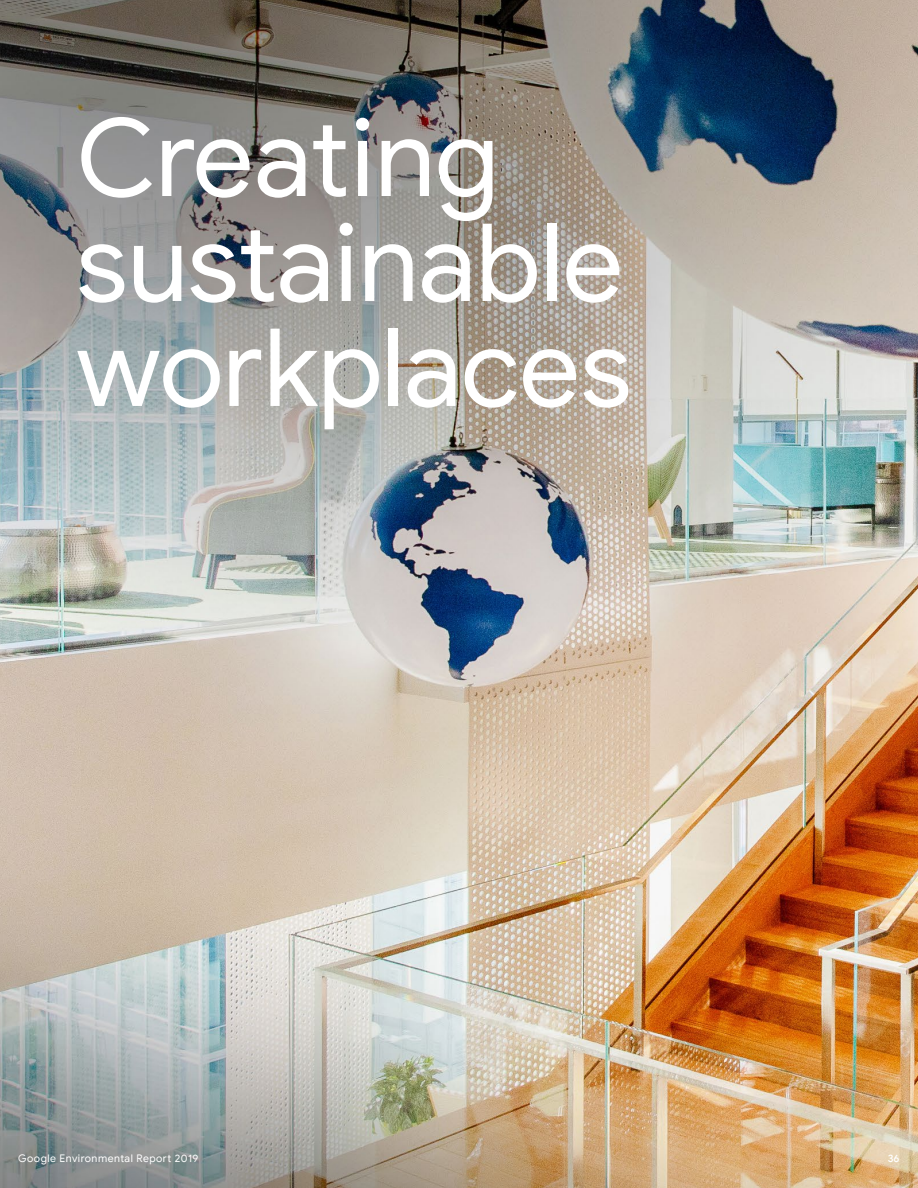
<style>
.page{position:relative;width:918px;height:1188px;background:#fff}
.page>*{position:absolute;margin:0;border:0;box-sizing:border-box;transform-origin:0 0}
.t1{font:108px/105px "Google Sans";letter-spacing:-.005em;color:#fff}
.t2{font:10.5px "Google Sans";letter-spacing:.05em;color:#fff}
.t3{font:500 10.5px "Google Sans";color:#fff}
</style>
<div class="page">
<img style="left:0;top:0;width:918px;height:1188px">
<h1 class="t1" style="left:76px;top:105px;width:557px">Creating sustainable workplaces</h1>
<p class="t2" style="left:18px;top:1152px;width:182px">Google Environmental Report 2019</p>
<p class="t3" style="left:888px;top:1152px;width:13px">36</p>
</div>
